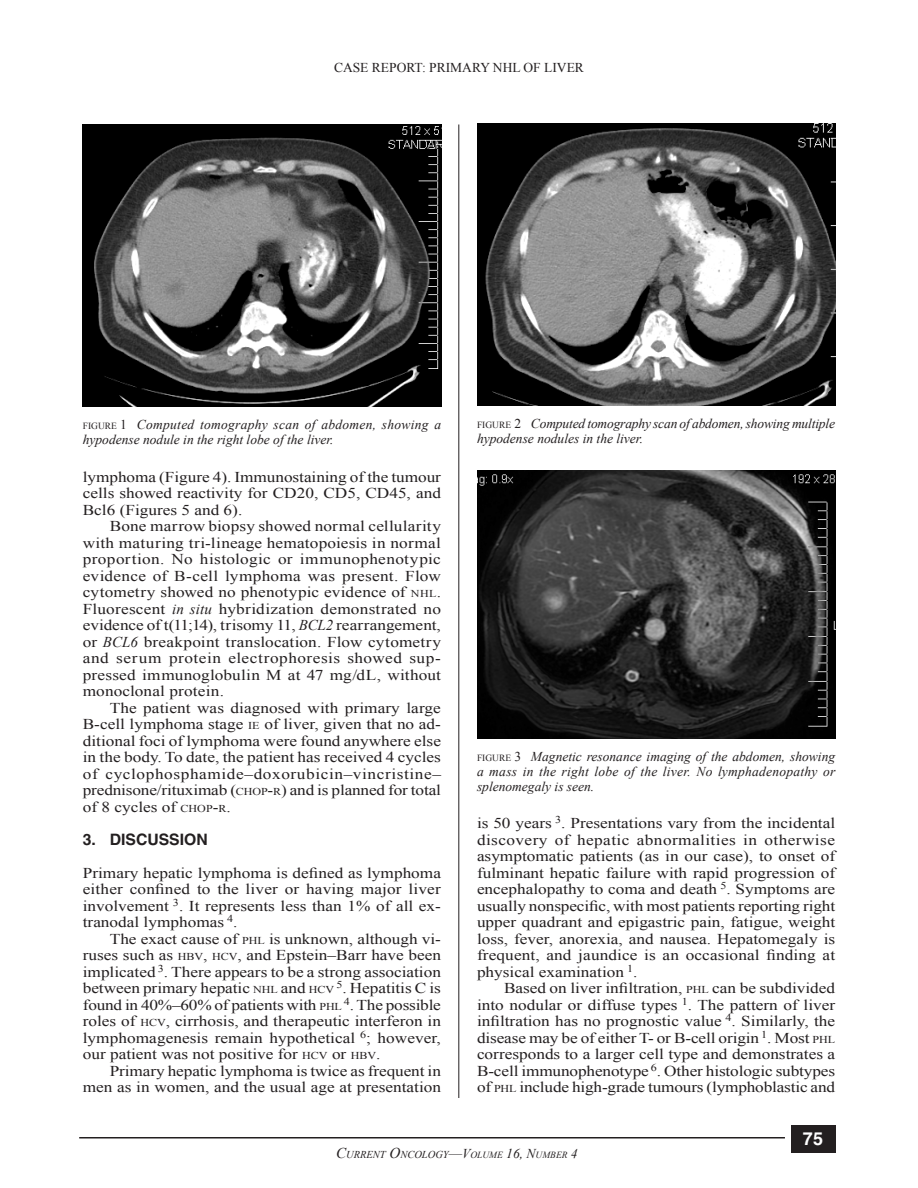
<style>
.page{position:relative;width:918px;height:1188px;background:#fff}
.page>*{position:absolute;margin:0;border:0;box-sizing:border-box;transform-origin:0 0}
.t1{font:700 18px "Helvetica";color:#fff}
.Subhead_1{font:700 15.75px "Helvetica";color:#231f20}
.Body_text{font:15px/16.5px "Times New Roman";color:#231f20;text-align:justify;scale:1.15 1}
.Body_text_1st_para{font:15px/16.5px "Times New Roman";color:#231f20;text-align:justify;scale:1.15 1}
.t2{font:italic 13.5px/15px "Times New Roman";color:#231f20}
.t3{font:italic 13.5px/15px "Times New Roman";letter-spacing:.02em;color:#231f20}
.short_title{font:13.5px "Times New Roman";color:#231f20}
.short_title-2{font:italic 10.5px "Times New Roman";color:#231f20}
.s1{font-style:normal;font-size:9.45px}
.s2{font-style:normal}
.s3{font-size:10.5px}
.s4{font-style:italic}
.s5{font-style:inherit}
.s6{font-size:15px}
.s7{font-size:13.5px}
.s8{font-size:9.45px}
</style>
<div class="page">
<div style="left:791px;top:1125px;width:44px;height:28px;background:#231f20"></div>
<hr style="left:79px;top:1137px;width:706px;height:1px;background:#231f20">
<hr style="left:459px;top:124px;width:1px;height:974px;background:#231f20">
<img style="left:83px;top:124px;width:358px;height:283px">
<img style="left:477px;top:123px;width:358px;height:282px">
<img style="left:477px;top:471px;width:358px;height:268px">
<p class="short_title" style="left:334px;top:60px;width:251px">CASE REPORT: PRIMARY NHL OF LIVER</p>
<p class="t3" style="left:83px;top:417px;width:360px"><span class="s1">FIGURE</span> <span class="s2">1</span> Computed tomography scan of abdomen, showing a hypodense nodule in the right lobe of the liver.</p>
<p class="t2" style="left:477px;top:416px;width:360px"><span class="s1">FIGURE</span> <span class="s2">2</span> Computed tomography scan of abdomen, showing multiple hypodense nodules in the liver.</p>
<p class="Body_text" style="left:83px;top:468px;width:313px">lymphoma (Figure 4). Immunostaining of the tumour cells showed reactivity for CD20, CD5, CD45, and Bcl6 (Figures 5 and 6).</p>
<p class="Body_text" style="left:83px;top:518px;width:313px;text-indent:27px">Bone marrow biopsy showed normal cellularity with maturing tri-lineage hematopoiesis in normal proportion. No histologic or immunophenotypic evidence of B-cell lymphoma was present. Flow cytometry showed no phenotypic evidence of <span class="s3">NHL</span>.<br>Fluorescent <span class="s4">in situ</span> hybridization demonstrated no evidence of t(11;14), trisomy 11, <span class="s4">BCL2</span> rearrangement, or <span class="s4">BCL6</span> breakpoint translocation. Flow cytometry and serum protein electrophoresis showed sup&shy;pressed immunoglobulin M at 47 mg/dL, without monoclonal protein.</p>
<p class="Body_text" style="left:83px;top:699px;width:313px;text-indent:27px">The patient was diagnosed with primary large B-cell lymphoma stage <span class="s3">IE</span> of liver, given that no ad&shy;ditional foci of lymphoma were found anywhere else in the body. To date, the patient has received 4 cycles of cyclophosphamide–doxorubicin–vincristine– prednisone/rituximab (<span class="s3">CHOP</span><span class="s5">-</span><span class="s3">R</span>) and is planned for total of 8 cycles of <span class="s3">CHOP</span><span class="s5">-</span><span class="s3">R</span>.</p>
<p class="Subhead_1" style="left:83px;top:830px;width:127px">3. DISCUSSION</p>
<p class="Body_text_1st_para" style="left:83px;top:864px;width:313px">Primary hepatic lymphoma is defined as lymphoma either confined to the liver or having major liver involvement <sup>3</sup>. It represents less than 1% of all ex&shy;tranodal lymphomas <sup>4</sup>.</p>
<p class="Body_text" style="left:83px;top:930px;width:313px;text-indent:27px">The exact cause of <span class="s3">PHL</span> is unknown, although vi&shy;ruses such as <span class="s3">HBV</span>, <span class="s3">HCV</span>, and Epstein–Barr have been implicated <sup>3</sup>. There appears to be a strong association between primary hepatic <span class="s3">NHL</span> and <span class="s3">HCV</span> <sup>5</sup>. Hepatitis C is found in 40%–60% of patients with <span class="s3">PHL</span> <sup>4</sup>. The possible roles of <span class="s3">HCV</span>, cirrhosis, and therapeutic interferon in lymphomagenesis remain hypothetical <sup>6</sup>; however, our patient was not positive for <span class="s3">HCV</span> or <span class="s3">HBV</span>.</p>
<p class="Body_text" style="left:83px;top:1062px;width:313px;text-align:right">Primary hepatic lymphoma is twice as frequent in men as in women, and the usual age at presentation</p>
<p class="t2" style="left:477px;top:749px;width:360px;text-align:justify"><span class="s1">FIGURE</span> <span class="s2">3</span> Magnetic resonance imaging of the abdomen, showing a mass in the right lobe of the liver. No lymphadenopathy or splenomegaly is seen.</p>
<p class="Body_text" style="left:477px;top:815px;width:313px">is 50 years <sup>3</sup>. Presentations vary from the incidental discovery of hepatic abnormalities in otherwise asymptomatic patients (as in our case), to onset of fulminant hepatic failure with rapid progression of encephalopathy to coma and death <sup>5</sup>. Symptoms are usually nonspecific, with most patients reporting right upper quadrant and epigastric pain, fatigue, weight loss, fever, anorexia, and nausea. Hepatomegaly is frequent, and jaundice is an occasional finding at physical examination <sup>1</sup>.</p>
<p class="Body_text" style="left:477px;top:980px;width:313px;text-indent:27px">Based on liver infiltration, <span class="s3">PHL</span> can be subdivided into nodular or diffuse types <sup>1</sup>. The pattern of liver infiltration has no prognostic value <sup>4</sup>. Similarly, the disease may be of either T- or B-cell origin <sup>1</sup>. Most <span class="s3">PHL </span>corresponds to a larger cell type and demonstrates a B-cell immunophenotype <sup>6</sup>. Other histologic subtypes of <span class="s3">PHL</span> include high-grade tumours (lymphoblastic and</p>
<p class="short_title-2" style="left:336px;top:1148px;width:243px"><span class="s6">C</span>URRENT <span class="s6">O</span>NCOLOGY<span class="s6">—</span><span class="s7">V</span><span class="s8">OLUME</span> <span class="s7">16, N</span><span class="s8">UMBER</span> <span class="s7">4</span></p>
<p class="t1" style="left:803px;top:1128px;width:22px">75</p>
</div>
